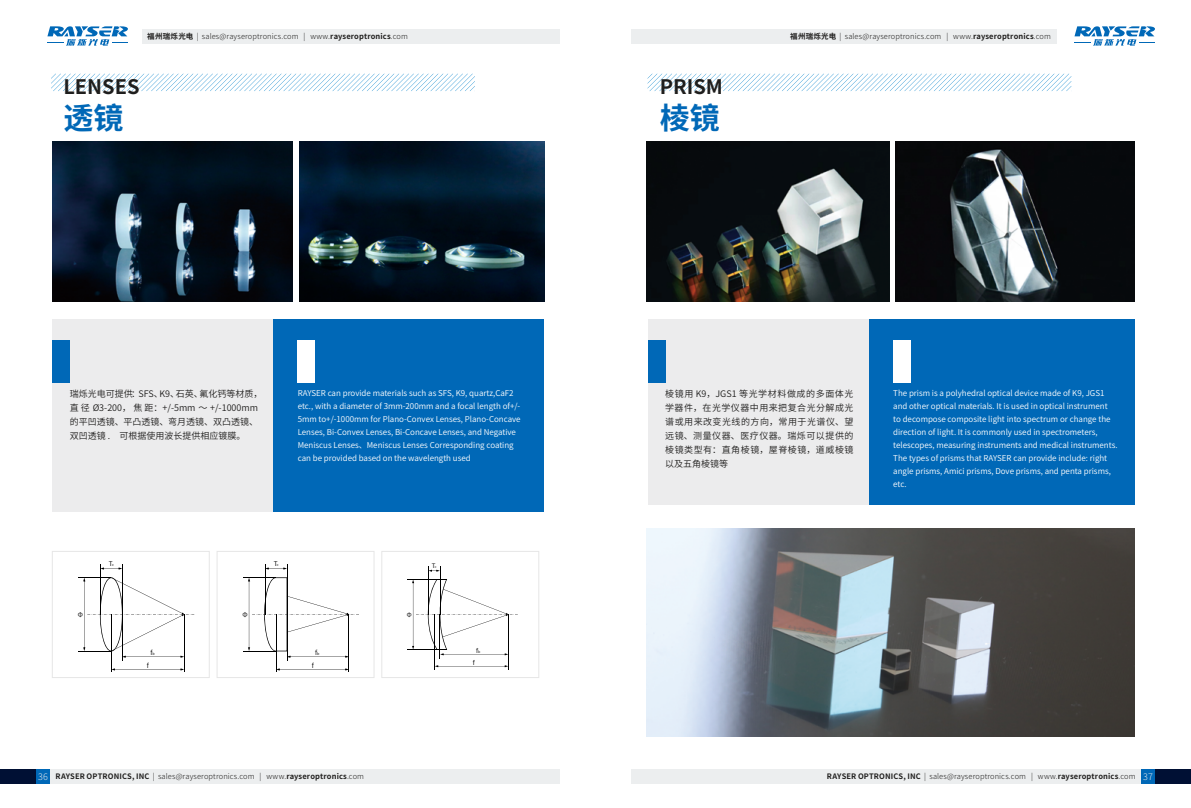
<style>
.page{position:relative;width:1191px;height:808px;background:#fff}
.page>*{position:absolute;margin:0;border:0;box-sizing:border-box;transform-origin:0 0}
.t1{font:700 30px "Source Han Sans CN";color:#0068b7}
.t2{font:700 20px "Source Han Sans CN";color:#1f1e1d}
.t3{font:9px/14px "Source Han Sans CN";color:#1f1e1d}
.t4{font:300 9px "Source Han Sans CN";color:#e3e9ee}
.t5{font:8px/13px "Source Han Sans CN";color:#fff}
.t6{font:300 7.5px "Source Han Sans CN";letter-spacing:.01em;color:#1f1e1d}
.t7{font:6.6px "Source Han Sans CN";color:#000}
.t8{font:6.2px "Source Han Sans CN";color:#000}
.s1{font-weight:700}
.s2{font-size:3.6px}
.s3{font-size:3.5px}
</style>
<div class="page">
<div style="left:36px;top:769px;width:14px;height:14px;background:#0068b7"></div>
<div style="left:142px;top:29px;width:417px;height:14px;background:#eceeef"></div>
<div style="left:50px;top:769px;width:509px;height:14px;background:#eceeef"></div>
<div style="left:0;top:769px;width:36px;height:14px;background:#001034"></div>
<div style="left:1141px;top:769px;width:14px;height:14px;background:#0068b7"></div>
<div style="left:631px;top:29px;width:425px;height:14px;background:#eceeef"></div>
<div style="left:631px;top:769px;width:510px;height:14px;background:#eceeef"></div>
<div style="left:1155px;top:769px;width:36px;height:14px;background:#001034"></div>
<svg style="left:47px;top:26px;width:81px;height:20px"></svg>
<svg style="left:1074px;top:26px;width:81px;height:20px"></svg>
<div style="left:52px;top:319px;width:227px;height:193px;background:#ececed"></div>
<div style="left:274px;top:319px;width:270px;height:193px;background:#0068b7"></div>
<div style="left:52px;top:340px;width:18px;height:43px;background:#0068b7"></div>
<div style="left:298px;top:340px;width:17px;height:43px;background:#fff"></div>
<img style="left:52px;top:142px;width:240px;height:160px">
<img style="left:299px;top:142px;width:245px;height:160px">
<div style="left:648px;top:319px;width:226px;height:186px;background:#ececed"></div>
<div style="left:869px;top:319px;width:265px;height:186px;background:#0068b7"></div>
<div style="left:648px;top:340px;width:17px;height:43px;background:#0068b7"></div>
<div style="left:893px;top:340px;width:17px;height:43px;background:#fff"></div>
<img style="left:647px;top:142px;width:243px;height:160px">
<img style="left:895px;top:142px;width:239px;height:160px">
<img style="left:647px;top:529px;width:487px;height:207px">
<hr style="left:78px;top:577px;width:33px;height:1px;background:#000">
<hr style="left:78px;top:651px;width:33px;height:1px;background:#000">
<hr style="left:100px;top:564px;width:1px;height:50px;background:#000">
<hr style="left:122px;top:564px;width:1px;height:50px;background:#000">
<hr style="left:111px;top:614px;width:1px;height:58px;background:#000">
<hr style="left:122px;top:614px;width:1px;height:47px;background:#000">
<hr style="left:184px;top:614px;width:1px;height:58px;background:#000">
<svg style="left:112px;top:668px;width:72px;height:2px"></svg>
<svg style="left:101px;top:567px;width:21px;height:3px"></svg>
<svg style="left:83px;top:577px;width:111px;height:81px"></svg>
<div style="left:52px;top:551px;width:158px;height:127px;border:1px solid #e6e6e6"></div>
<hr style="left:243px;top:577px;width:33px;height:1px;background:#000">
<hr style="left:243px;top:651px;width:33px;height:1px;background:#000">
<hr style="left:265px;top:564px;width:1px;height:50px;background:#000">
<hr style="left:287px;top:564px;width:1px;height:50px;background:#000">
<hr style="left:276px;top:614px;width:1px;height:58px;background:#000">
<hr style="left:287px;top:614px;width:1px;height:47px;background:#000">
<hr style="left:349px;top:614px;width:1px;height:58px;background:#000">
<svg style="left:277px;top:668px;width:72px;height:2px"></svg>
<svg style="left:266px;top:567px;width:21px;height:3px"></svg>
<svg style="left:248px;top:577px;width:111px;height:81px"></svg>
<div style="left:217px;top:551px;width:157px;height:127px;border:1px solid #e6e6e6"></div>
<svg style="left:407px;top:566px;width:111px;height:104px"></svg>
<hr style="left:440px;top:614px;width:1px;height:44px;background:#000">
<div style="left:381px;top:551px;width:158px;height:127px;border:1px solid #e6e6e6"></div>
<svg style="left:51px;top:74px;width:424px;height:17px"></svg>
<svg style="left:647px;top:74px;width:425px;height:17px"></svg>
<p class="t6" style="left:147px;top:32px;width:262px"><span class="s1">福州瑞烁光电</span> | sales@rayseroptronics.com | www.<span class="s1">rayseroptronics</span>.com</p>
<h2 class="t2" style="left:63px;top:75px;width:78px">LENSES</h2>
<h1 class="t1" style="left:63px;top:101px;width:61px">透镜</h1>
<h2 class="t2" style="left:660px;top:75px;width:65px">PRISM</h2>
<h1 class="t1" style="left:660px;top:101px;width:61px">棱镜</h1>
<p class="t6" style="left:790px;top:32px;width:262px"><span class="s1">福州瑞烁光电</span> | sales@rayseroptronics.com | www.<span class="s1">rayseroptronics</span>.com</p>
<p class="t3" style="left:70px;top:387px;width:194px">瑞烁光电可提供：SFS、K9、石英、氟化钙等材质，直径 Ø3-200，焦距：+/-5mm ～ +/-1000mm的平凹透镜、平凸透镜、弯月透镜、双凸透镜、双凹透镜 .　可根据使用波长提供相应镀膜。</p>
<p class="t5" style="left:298px;top:387px;width:224px">RAYSER can provide materials such as SFS, K9, quartz,CaF2 etc., with a diameter of 3mm-200mm and a focal length of+/- 5mm to+/-1000mm for Plano-Convex Lenses, Plano-Concave Lenses, Bi-Convex Lenses, Bi-Concave Lenses, and Negative Meniscus Lenses、Meniscus Lenses Corresponding coating can be provided based on the wavelength used</p>
<p class="t3" style="left:665px;top:387px;width:190px;text-align:justify">棱镜用 K9，JGS1 等光学材料做成的多面体光学器件，在光学仪器中用来把复合光分解成光谱或用来改变光线的方向，常用于光谱仪、望远镜、测量仪器、医疗仪器。瑞烁可以提供的棱镜类型有：直角棱镜，屋脊棱镜，道威棱镜以及五角棱镜等</p>
<p class="t5" style="left:893px;top:387px;width:226px">The prism is a polyhedral optical device made of K9, JGS1 and other optical materials. It is used in optical instrument<br>to decompose composite light into spectrum or change the direction of light. It is commonly used in spectrometers, telescopes, measuring instruments and medical instruments.<br>The types of prisms that RAYSER can provide include: right angle prisms, Amici prisms, Dove prisms, and penta prisms, etc.</p>
<p class="t7" style="left:78px;top:610px;width:7px">Φ</p>
<p class="t7" style="left:109px;top:560px;width:7px">T<span class="s2">c</span></p>
<p class="t7" style="left:151px;top:649px;width:6px">f<span class="s2">b</span></p>
<p class="t7" style="left:147px;top:662px;width:4px">f</p>
<p class="t7" style="left:242px;top:610px;width:7px">Φ</p>
<p class="t7" style="left:274px;top:560px;width:7px">T<span class="s2">c</span></p>
<p class="t7" style="left:315px;top:649px;width:6px">f<span class="s2">b</span></p>
<p class="t7" style="left:312px;top:662px;width:4px">f</p>
<p class="t8" style="left:407px;top:611px;width:6px">Φ</p>
<p class="t8" style="left:432px;top:563px;width:6px">T<span class="s3">c</span></p>
<p class="t8" style="left:476px;top:647px;width:6px">f<span class="s3">b</span></p>
<p class="t8" style="left:473px;top:660px;width:3px">f</p>
<p class="t4" style="left:38px;top:771px;width:11px">36</p>
<p class="t6" style="left:56px;top:772px;width:310px"><span class="s1">RAYSER OPTRONICS, INC</span> | sales@rayseroptronics.com | www.<span class="s1">rayseroptronics</span>.com</p>
<p class="t4" style="left:1143px;top:771px;width:11px">37</p>
<p class="t6" style="left:827px;top:772px;width:310px"><span class="s1">RAYSER OPTRONICS, INC</span> | sales@rayseroptronics.com | www.<span class="s1">rayseroptronics</span>.com</p>
</div>
